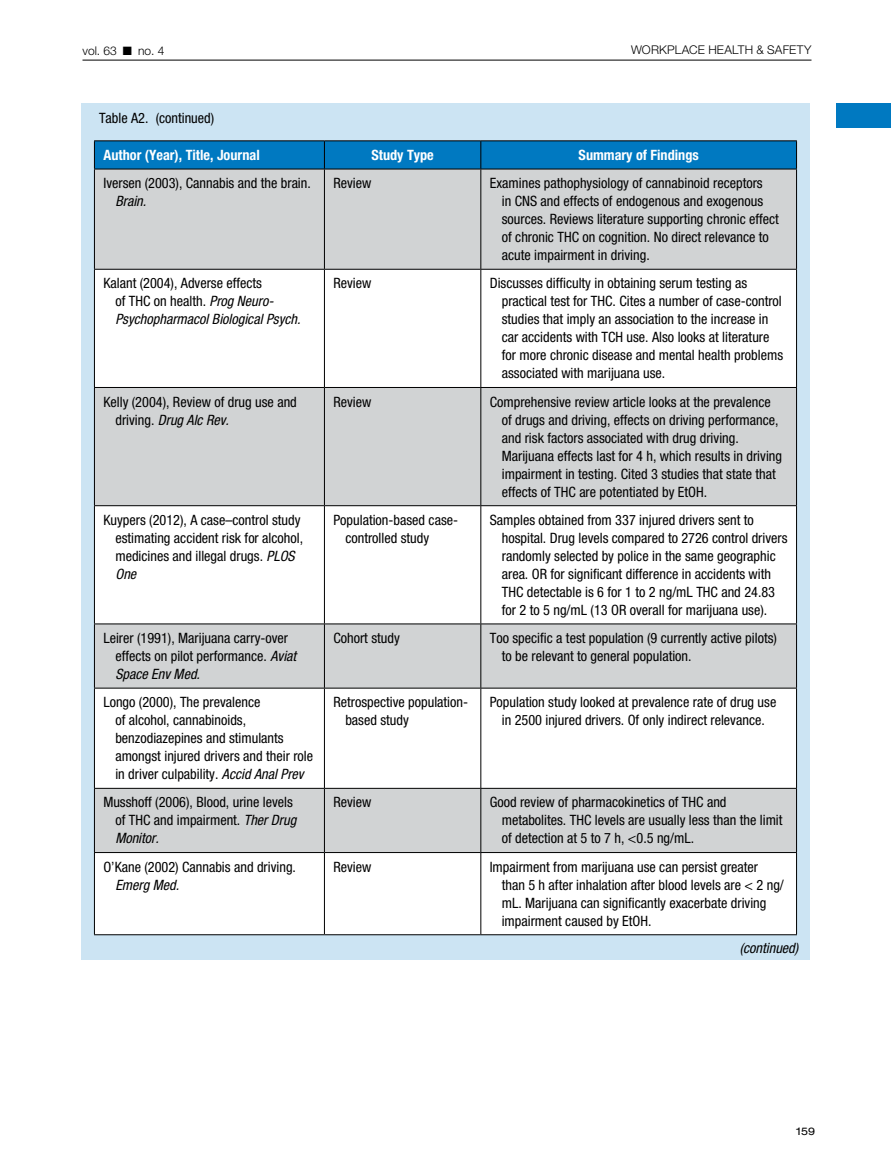
<style>
.page{position:relative;width:891px;height:1175px;background:#fff}
.page>*{position:absolute;margin:0;border:0;box-sizing:border-box;transform-origin:0 0}
.t1{font:condensed 14.25px/18px "Helvetica Neue LT Std";color:#000}
.t2{font:700 condensed 14.25px "Helvetica Neue LT Std";color:#fff}
.t3{font:italic condensed 14.25px "Helvetica Neue LT Std";color:#000}
.t4{font:300 12px "Helvetica Neue LT Std";letter-spacing:.015em;color:#000}
.t5{font:expanded 10.5px "Helvetica Neue LT Std";color:#000}
.s1{font-style:italic}
</style>
<div class="page">
<hr style="left:82px;top:60px;width:730px;height:1px;background:#000">
<div style="left:836px;top:104px;width:55px;height:24px;background:#0079c1"></div>
<div style="left:81px;top:131px;width:729px;height:828px;background:#cce4f3"></div>
<div style="left:95px;top:170px;width:701px;height:99px;background:#d1d3d4"></div>
<svg style="left:95px;top:270px;width:701px;height:664px;background:#ededee"></svg>
<hr style="left:94px;top:140px;width:230px;height:1px;background:#000">
<hr style="left:94px;top:169px;width:230px;height:1px;background:#000">
<hr style="left:324px;top:140px;width:157px;height:1px;background:#000">
<hr style="left:324px;top:169px;width:157px;height:1px;background:#000">
<hr style="left:481px;top:140px;width:316px;height:1px;background:#000">
<svg style="left:94px;top:141px;width:703px;height:28px;background:#0074ba"></svg>
<hr style="left:481px;top:169px;width:316px;height:1px;background:#000">
<hr style="left:94px;top:169px;width:1px;height:100px;background:#000">
<hr style="left:324px;top:169px;width:1px;height:100px;background:#000">
<hr style="left:480px;top:169px;width:1px;height:100px;background:#000">
<hr style="left:796px;top:169px;width:1px;height:100px;background:#000">
<hr style="left:94px;top:269px;width:230px;height:1px;background:#000">
<hr style="left:94px;top:270px;width:1px;height:117px;background:#000">
<hr style="left:324px;top:269px;width:157px;height:1px;background:#000">
<hr style="left:324px;top:270px;width:1px;height:117px;background:#000">
<hr style="left:481px;top:269px;width:316px;height:1px;background:#000">
<hr style="left:480px;top:270px;width:1px;height:117px;background:#000">
<hr style="left:796px;top:270px;width:1px;height:117px;background:#000">
<hr style="left:94px;top:387px;width:230px;height:1px;background:#000">
<hr style="left:94px;top:388px;width:1px;height:117px;background:#000">
<hr style="left:324px;top:387px;width:157px;height:1px;background:#000">
<hr style="left:324px;top:388px;width:1px;height:117px;background:#000">
<hr style="left:481px;top:387px;width:316px;height:1px;background:#000">
<hr style="left:480px;top:388px;width:1px;height:117px;background:#000">
<hr style="left:796px;top:388px;width:1px;height:117px;background:#000">
<hr style="left:94px;top:505px;width:230px;height:1px;background:#000">
<hr style="left:94px;top:506px;width:1px;height:117px;background:#000">
<hr style="left:324px;top:505px;width:157px;height:1px;background:#000">
<hr style="left:324px;top:506px;width:1px;height:117px;background:#000">
<hr style="left:481px;top:505px;width:316px;height:1px;background:#000">
<hr style="left:480px;top:506px;width:1px;height:117px;background:#000">
<hr style="left:796px;top:506px;width:1px;height:117px;background:#000">
<hr style="left:94px;top:623px;width:230px;height:1px;background:#000">
<hr style="left:94px;top:624px;width:1px;height:63px;background:#000">
<hr style="left:324px;top:623px;width:157px;height:1px;background:#000">
<hr style="left:324px;top:624px;width:1px;height:63px;background:#000">
<hr style="left:481px;top:623px;width:316px;height:1px;background:#000">
<hr style="left:480px;top:624px;width:1px;height:63px;background:#000">
<hr style="left:796px;top:624px;width:1px;height:63px;background:#000">
<hr style="left:94px;top:687px;width:230px;height:1px;background:#000">
<hr style="left:94px;top:688px;width:1px;height:100px;background:#000">
<hr style="left:324px;top:687px;width:157px;height:1px;background:#000">
<hr style="left:324px;top:688px;width:1px;height:100px;background:#000">
<hr style="left:481px;top:687px;width:316px;height:1px;background:#000">
<hr style="left:480px;top:688px;width:1px;height:100px;background:#000">
<hr style="left:796px;top:688px;width:1px;height:100px;background:#000">
<hr style="left:94px;top:788px;width:230px;height:1px;background:#000">
<hr style="left:94px;top:788px;width:1px;height:64px;background:#000">
<hr style="left:324px;top:788px;width:157px;height:1px;background:#000">
<hr style="left:324px;top:788px;width:1px;height:64px;background:#000">
<hr style="left:481px;top:788px;width:316px;height:1px;background:#000">
<hr style="left:480px;top:788px;width:1px;height:64px;background:#000">
<hr style="left:796px;top:788px;width:1px;height:64px;background:#000">
<hr style="left:94px;top:852px;width:230px;height:1px;background:#000">
<hr style="left:94px;top:853px;width:1px;height:81px;background:#000">
<hr style="left:324px;top:852px;width:157px;height:1px;background:#000">
<hr style="left:324px;top:853px;width:1px;height:81px;background:#000">
<hr style="left:481px;top:852px;width:316px;height:1px;background:#000">
<hr style="left:480px;top:853px;width:1px;height:81px;background:#000">
<hr style="left:796px;top:853px;width:1px;height:81px;background:#000">
<hr style="left:94px;top:934px;width:230px;height:1px;background:#000">
<hr style="left:324px;top:934px;width:157px;height:1px;background:#000">
<hr style="left:481px;top:934px;width:316px;height:1px;background:#000">
<div style="left:81px;top:104px;width:729px;height:28px;background:#cce4f3"></div>
<p class="t4" style="left:82px;top:44px;width:84px">vol. 63 ■ no. 4</p>
<p class="t4" style="left:631px;top:42px;width:182px">WORKPLACE HEALTH &amp; SAFETY</p>
<p class="t1" style="left:99px;top:109px;width:117px">Table A2. (continued)</p>
<p class="t2" style="left:103px;top:146px;width:158px">Author (Year), Title, Journal</p>
<p class="t2" style="left:371px;top:146px;width:64px">Study Type</p>
<p class="t2" style="left:579px;top:146px;width:122px">Summary of Findings</p>
<p class="t1" style="left:103px;top:174px;width:209px">Iversen (2003), Cannabis and the brain.</p>
<p class="t3" style="left:115px;top:193px;width:32px">Brain.</p>
<p class="t1" style="left:333px;top:174px;width:39px">Review</p>
<p class="t1" style="left:502px;top:174px;width:279px;text-indent:-12px">Examines pathophysiology of cannabinoid receptors<br>in CNS and effects of endogenous and exogenous sources. Reviews literature supporting chronic effect of chronic THC on cognition. No direct relevance to acute impairment in driving.</p>
<p class="t1" style="left:115px;top:274px;width:187px;text-indent:-12px">Kalant (2004), Adverse effects<br>of THC on health. <span class="s1">Prog Neuro-<br>Psychopharmacol Biological Psych.</span></p>
<p class="t1" style="left:333px;top:274px;width:39px">Review</p>
<p class="t1" style="left:502px;top:274px;width:283px;text-indent:-12px">Discusses difficulty in obtaining serum testing as practical test for THC. Cites a number of case-control studies that imply an association to the increase in car accidents with TCH use. Also looks at literature for more chronic disease and mental health problems associated with marijuana use.</p>
<p class="t1" style="left:115px;top:392px;width:183px;text-indent:-12px">Kelly (2004), Review of drug use and driving. <span class="s1">Drug Alc Rev.</span></p>
<p class="t1" style="left:333px;top:392px;width:39px">Review</p>
<p class="t1" style="left:502px;top:392px;width:282px;text-indent:-12px">Comprehensive review article looks at the prevalence of drugs and driving, effects on driving performance, and risk factors associated with drug driving.<br>Marijuana effects last for 4 h, which results in driving impairment in testing. Cited 3 studies that state that effects of THC are potentiated by EtOH.</p>
<p class="t1" style="left:115px;top:510px;width:189px;text-indent:-12px">Kuypers (2012), A case–control study estimating accident risk for alcohol, medicines and illegal drugs. <span class="s1">PLOS<br>One</span></p>
<p class="t1" style="left:345px;top:510px;width:114px;text-indent:-12px">Population-based case&shy;controlled study</p>
<p class="t1" style="left:502px;top:510px;width:287px;text-indent:-12px">Samples obtained from 337 injured drivers sent to hospital. Drug levels compared to 2726 control drivers randomly selected by police in the same geographic area. OR for significant difference in accidents with THC detectable is 6 for 1 to 2 ng/mL THC and 24.83 for 2 to 5 ng/mL (13 OR overall for marijuana use).</p>
<p class="t1" style="left:115px;top:629px;width:182px;text-indent:-12px">Leirer (1991), Marijuana carry-over effects on pilot performance. <span class="s1">Aviat<br>Space Env Med.</span></p>
<p class="t1" style="left:333px;top:629px;width:68px">Cohort study</p>
<p class="t1" style="left:502px;top:629px;width:277px;text-indent:-12px">Too specific a test population (9 currently active pilots) to be relevant to general population.</p>
<p class="t1" style="left:115px;top:693px;width:199px;text-indent:-12px">Longo (2000), The prevalence<br>of alcohol, cannabinoids, benzodiazepines and stimulants amongst injured drivers and their role in driver culpability. <span class="s1">Accid Anal Prev</span></p>
<p class="t1" style="left:345px;top:693px;width:124px;text-indent:-12px">Retrospective population&shy;based study</p>
<p class="t1" style="left:490px;top:693px;width:288px;text-align:center">Population study looked at prevalence rate of drug use in 2500 injured drivers. Of only indirect relevance.</p>
<p class="t1" style="left:115px;top:793px;width:182px;text-indent:-12px">Musshoff (2006), Blood, urine levels of THC and impairment. <span class="s1">Ther Drug<br>Monitor.</span></p>
<p class="t1" style="left:333px;top:793px;width:39px">Review</p>
<p class="t1" style="left:502px;top:793px;width:282px;text-indent:-12px">Good review of pharmacokinetics of THC and metabolites. THC levels are usually less than the limit of detection at 5 to 7 h, &lt;0.5 ng/mL.</p>
<p class="t1" style="left:103px;top:857px;width:194px">O’Kane (2002) Cannabis and driving.</p>
<p class="t3" style="left:115px;top:876px;width:65px">Emerg Med.</p>
<p class="t1" style="left:333px;top:857px;width:39px">Review</p>
<p class="t1" style="left:502px;top:857px;width:284px;text-indent:-12px">Impairment from marijuana use can persist greater than 5 h after inhalation after blood levels are &lt; 2 ng/ mL. Marijuana can significantly exacerbate driving impairment caused by EtOH.</p>
<p class="t3" style="left:740px;top:939px;width:60px">(continued)</p>
<p class="t5" style="left:796px;top:1124px;width:20px">159</p>
</div>
